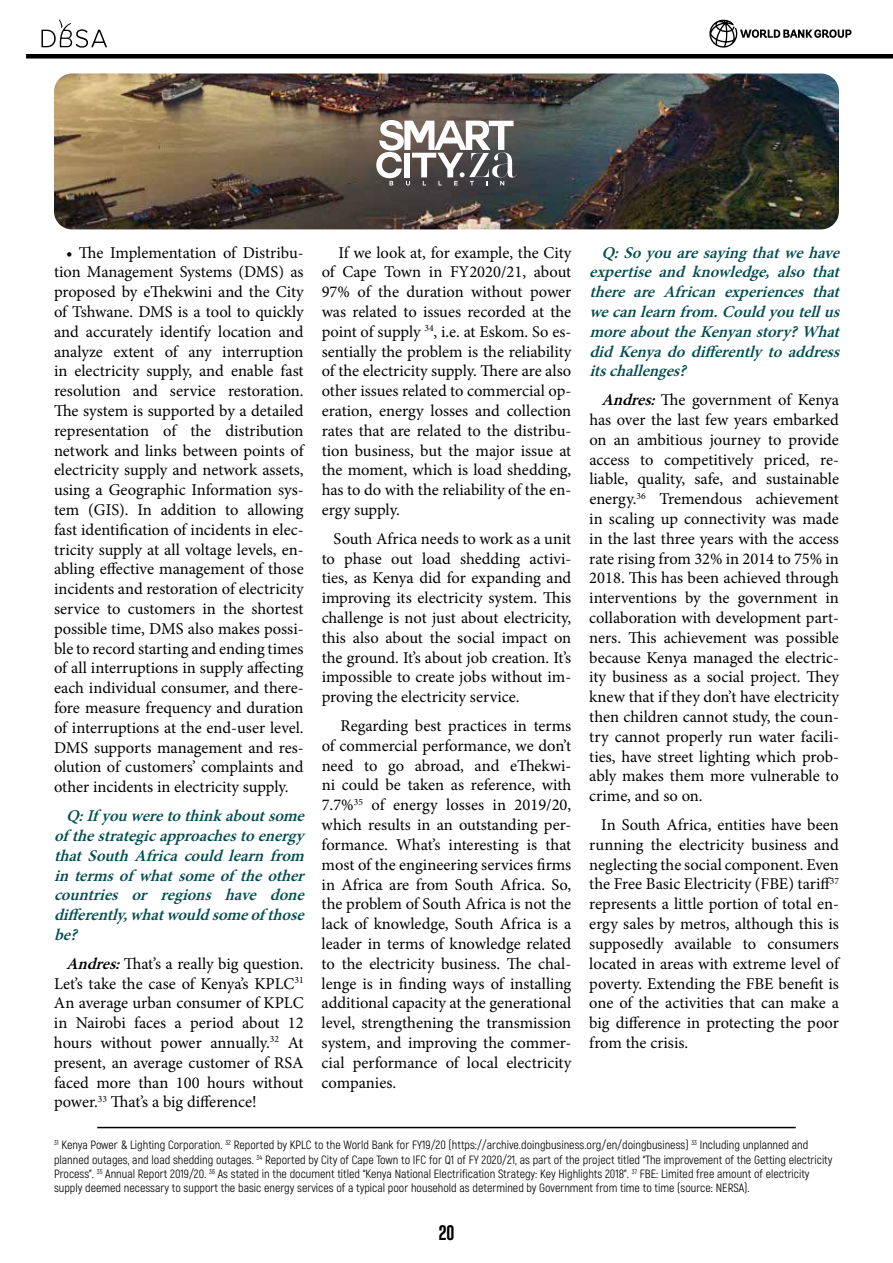
<style>
.page{position:relative;width:893px;height:1263px;background:#fff}
.page>*{position:absolute;margin:0;border:0;box-sizing:border-box;transform-origin:0 0}
.t1{font:600 21px "Zuume Cut";color:#000}
.t2{font:16.5px/19.8px "Minion Pro";color:#000;text-align:justify}
.t3{font:italic 600 16.5px/19.8px "Minion Pro";letter-spacing:.005em;color:#024d4f;text-align:justify}
.t4{font:12px/14.4px "Akrobat";color:#000}
.s1{font-weight:600;font-style:italic}
</style>
<div class="page">
<svg style="left:41px;top:19px;width:66px;height:29px"></svg>
<svg style="left:709px;top:20px;width:142px;height:28px"></svg>
<div style="left:26px;top:54px;width:867px;height:5px;background:#000"></div>
<img style="left:54px;top:73px;width:785px;height:156px">
<hr style="left:97px;top:1127px;width:699px;height:1px;background:#000">
<svg style="left:376px;top:120px;width:141px;height:66px"></svg>
<p class="t2" style="left:54px;top:243px;width:251px;text-indent:12px">• The Implementation of Distribu&shy;tion Management Systems (DMS) as proposed by eThekwini and the City of Tshwane. DMS is a tool to quickly and accurately identify location and analyze extent of any interruption in electricity supply, and enable fast resolution and service restoration.<br>The system is supported by a detailed representation of the distribution network and links between points of electricity supply and network assets, using a Geographic Information sys&shy;tem (GIS). In addition to allowing fast identification of incidents in elec&shy;tricity supply at all voltage levels, en&shy;abling effective management of those incidents and restoration of electricity service to customers in the shortest possible time, DMS also makes possi&shy;ble to record starting and ending times of all interruptions in supply affecting each individual consumer, and there&shy;fore measure frequency and duration of interruptions at the end-user level.<br>DMS supports management and res&shy;olution of customers’ complaints and other incidents in electricity supply.</p>
<p class="t3" style="left:54px;top:806px;width:257px;text-indent:12px">Q:If youweretothinkaboutsome of thestrategicapproachestoenergy thatSouthAfricacouldlearnfrom intermsof whatsomeof theother countries or regions have done differently,whatwouldsomeof those be?</p>
<p class="t2" style="left:54px;top:954px;width:251px;text-indent:12px"><span class="s1">Andres:</span>That’s a really big question.<br>Let’s take the case of Kenya’s KPLC<sup>31<br></sup>An average urban consumer of KPLC in Nairobi faces a period about 12 hours without power annually.<sup>32</sup> At present, an average customer of RSA faced more than 100 hours without power.<sup>33</sup> That’s a big difference!</p>
<p class="t2" style="left:322px;top:242px;width:251px;text-indent:17px">If we look at, for example, the City of Cape Town in FY2020/21, about 97% of the duration without power was related to issues recorded at the point of supply <sup>34</sup>, i.e. at Eskom. So es&shy;sentially the problem is the reliability of the electricity supply. There are also other issues related to commercial op&shy;eration, energy losses and collection rates that are related to the distribu&shy;tion business, but the major issue at the moment, which is load shedding, has to do with the reliability of the en&shy;ergy supply.</p>
<p class="t2" style="left:322px;top:529px;width:251px;text-indent:12px">South Africa needs to work as a unit to phase out load shedding activi&shy;ties, as Kenya did for expanding and improving its electricity system. This challenge is not just about electricity, this also about the social impact on the ground. It’s about job creation. It’s impossible to create jobs without im&shy;proving the electricity service.</p>
<p class="t2" style="left:322px;top:716px;width:251px;text-indent:19px">Regarding best practices in terms of commercial performance, we don’t need to go abroad, and eThekwi&shy;ni could be taken as reference, with 7.7%<sup>35</sup> of energy losses in 2019/20, which results in an outstanding per&shy;formance. What’s interesting is that most of the engineering services firms in Africa are from South Africa. So, the problem of South Africa is not the lack of knowledge, South Africa is a leader in terms of knowledge related to the electricity business. The chal&shy;lenge is in finding ways of installing additional capacity at the generational level, strengthening the transmission system, and improving the commer&shy;cial performance of local electricity companies.</p>
<p class="t3" style="left:589px;top:242px;width:257px;text-indent:12px">Q:Soyouaresayingthatwehave expertise and knowledge, also that there are African experiences that wecanlearnfrom.Couldyoutellus moreabouttheKenyanstory?What didKenyadodifferentlytoaddress itschallenges?</p>
<p class="t2" style="left:589px;top:390px;width:251px;text-indent:12px"><span class="s1">Andres:</span>The government of Kenya has over the last few years embarked on an ambitious journey to provide access to competitively priced, re&shy;liable, quality, safe, and sustainable energy.<sup>36</sup> Tremendous achievement in scaling up connectivity was made in the last three years with the access rate rising from 32% in 2014 to 75% in 2018. This has been achieved through interventions by the government in collaboration with development part&shy;ners. This achievement was possible because Kenya managed the electric&shy;ity business as a social project. They knew that if they don’t have electricity then children cannot study, the coun&shy;try cannot properly run water facili&shy;ties, have street lighting which prob&shy;ably makes them more vulnerable to crime, and so on.</p>
<p class="t2" style="left:589px;top:815px;width:251px;text-indent:12px">In South Africa, entities have been running the electricity business and neglecting the social component. Even the Free Basic Electricity (FBE) tariff<sup>37 </sup>represents a little portion of total en&shy;ergy sales by metros, although this is supposedly available to consumers located in areas with extreme level of poverty. Extending the FBE benefit is one of the activities that can make a big difference in protecting the poor from the crisis.</p>
<p class="t4" style="left:54px;top:1138px;width:780px"><sup>31</sup> Kenya Power &amp; Lighting Corporation. <sup>32</sup> Reported by KPLC to the World Bank for FY19/20 (https://archive.doingbusiness.org/en/doingbusiness) <sup>33</sup> Including unplanned and planned outages, and load shedding outages. <sup>34</sup> Reported by City of Cape Town to IFC for Q1 of FY 2020/21, as part of the project titled “The improvement of the Getting electricity Process”. <sup>35</sup> Annual Report 2019/20. <sup>36</sup> As stated in the document titled “Kenya National Electrification Strategy: Key Highlights 2018”. <sup>37</sup> FBE: Limited free amount of electricity supply deemed necessary to support the basic energy services of a typical poor household as determined by Government from time to time (source: NERSA).</p>
<p class="t1" style="left:439px;top:1222px;width:17px">20</p>
</div>
